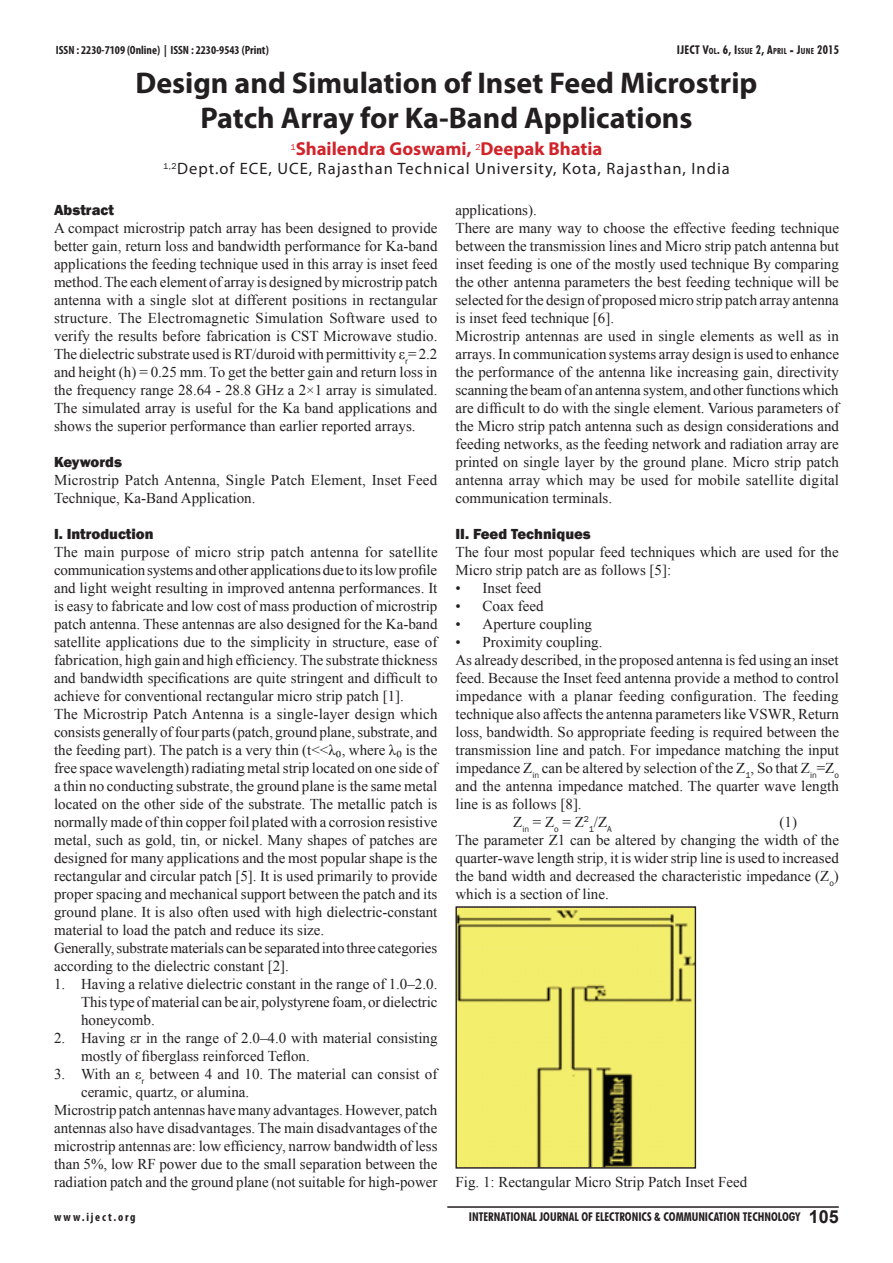
<style>
.page{position:relative;width:893px;height:1263px;background:#fff}
.page>*{position:absolute;margin:0;border:0;box-sizing:border-box;transform-origin:0 0}
.t1{font:700 30px/34.5px "Myriad Pro";color:#231f20;text-align:center}
.t2{font:700 18.75px "Myriad Pro";color:#d1232a}
.t3{font:16.5px "Myriad Pro";letter-spacing:.06em;color:#231f20}
.t4{font:15px/18px "Times New Roman";color:#231f20}
.t5{font:800 15px "Franklin Gothic";color:#231f20}
.t6{font:700 condensed 12px "Futura BT";color:#231f20}
.t7{font:700 condensed 12px "Myriad Pro";color:#231f20}
.t8{font:700 condensed 12px "Futura BT";letter-spacing:.02em;color:#231f20}
.t9{font:700 condensed 12px "Myriad Pro";letter-spacing:.15em;color:#231f20}
.t10{font:8.7px "Franklin Gothic";color:#231f20}
.s1{font-family:"Cambria Math"}
.s2{font-size:8.4px}
.s3{font-family:"Arial";font-stretch:normal;font-size:18px}
</style>
<div class="page">
<hr style="left:447px;top:1206px;width:392px;height:2px;background:#231f20">
<img style="left:457px;top:908px;width:237px;height:259px">
<div style="left:455px;top:906px;width:241px;height:263px;border:1px solid #231f20"></div>
<p class="t7" style="left:56px;top:43px;width:214px">ISSN : 2230-7109 (Online) | ISSN : 2230-9543 (Print)</p>
<h1 class="t1" style="left:135px;top:65px;width:624px">Design and Simulation of Inset Feed Microstrip<br>Patch Array for Ka-Band Applications</h1>
<p class="t2" style="left:291px;top:136px;width:313px"><sup>1</sup>Shailendra Goswami, <sup>2</sup>Deepak Bhatia</p>
<p class="t3" style="left:163px;top:159px;width:568px"><sup>1,2</sup>Dept.of ECE, UCE, Rajasthan Technical University, Kota, Rajasthan, India</p>
<p class="t5" style="left:54px;top:200px;width:61px">Abstract</p>
<p class="t4" style="left:54px;top:218px;width:385px;text-align:justify">A compact microstrip patch array has been designed to provide better gain, return loss and bandwidth performance for Ka-band applications the feeding technique used in this array is inset feed method. The each element of array is designed by microstrip patch antenna with a single slot at different positions in rectangular structure. The Electromagnetic Simulation Software used to verify the results before fabrication is CST Microwave studio.<br>The dielectric substrate used is RT/duroid with permittivity ε<sub>r</sub>= 2.2 and height (h) = 0.25 mm. To get the better gain and return loss in the frequency range 28.64 - 28.8 GHz a 2×1 array is simulated.<br>The simulated array is useful for the Ka band applications and shows the superior performance than earlier reported arrays.</p>
<p class="t5" style="left:54px;top:452px;width:69px">Keywords</p>
<p class="t4" style="left:54px;top:470px;width:385px">Microstrip Patch Antenna, Single Patch Element, Inset Feed<br>Technique, Ka-Band Application.</p>
<p class="t5" style="left:54px;top:524px;width:101px">I. Introduction</p>
<p class="t4" style="left:54px;top:542px;width:385px">The main purpose of micro strip patch antenna for satellite communication systems and other applications due to its low profile and light weight resulting in improved antenna performances. It is easy to fabricate and low cost of mass production of microstrip patch antenna. These antennas are also designed for the Ka-band satellite applications due to the simplicity in structure, ease of fabrication, high gain and high efficiency. The substrate thickness and bandwidth specifications are quite stringent and difficult to achieve for conventional rectangular micro strip patch [1].<br>The Microstrip Patch Antenna is a single-layer design which consists generally of four parts (patch, ground plane, substrate, and the feeding part). The patch is a very thin (t&lt;&lt;λ<span class="s1">₀</span>, where λ<span class="s1">₀</span> is the free space wavelength) radiating metal strip located on one side of a thin no conducting substrate, the ground plane is the same metal located on the other side of the substrate. The metallic patch is normally made of thin copper foil plated with a corrosion resistive metal, such as gold, tin, or nickel. Many shapes of patches are designed for many applications and the most popular shape is the rectangular and circular patch [5]. It is used primarily to provide proper spacing and mechanical support between the patch and its ground plane. It is also often used with high dielectric-constant material to load the patch and reduce its size.<br>Generally, substrate materials can be separated into three categories according to the dielectric constant [2].</p>
<p class="t4" style="left:81px;top:974px;width:358px;text-align:justify;text-indent:-27px">1. Having a relative dielectric constant in the range of 1.0–2.0.<br>This type of material can be air, polystyrene foam, or dielectric honeycomb.</p>
<p class="t4" style="left:81px;top:1028px;width:358px;text-indent:-27px">2. Having εr in the range of 2.0–4.0 with material consisting mostly of fiberglass reinforced Teflon.</p>
<p class="t4" style="left:54px;top:1064px;width:385px">3. With an ε<sub>r</sub> between 4 and 10. The material can consist of</p>
<p class="t4" style="left:81px;top:1082px;width:170px">ceramic, quartz, or alumina.</p>
<p class="t4" style="left:54px;top:1100px;width:385px">Microstrip patch antennas have many advantages. However, patch</p>
<p class="t4" style="left:54px;top:1118px;width:385px">antennas also have disadvantages. The main disadvantages of the</p>
<p class="t4" style="left:54px;top:1136px;width:385px">microstrip antennas are: low efficiency, narrow bandwidth of less</p>
<p class="t4" style="left:54px;top:1154px;width:385px">than 5%, low RF power due to the small separation between the</p>
<p class="t4" style="left:54px;top:1172px;width:385px">radiation patch and the ground plane (not suitable for high-power</p>
<p class="t8" style="left:677px;top:42px;width:164px">IJECT V<span class="s2">OL</span>. 6, I<span class="s2">SSUE</span> 2, A<span class="s2">PRIL</span> - J<span class="s2">UNE</span> 2015</p>
<p class="t4" style="left:455px;top:200px;width:385px">applications).<br>There are many way to choose the effective feeding technique between the transmission lines and Micro strip patch antenna but inset feeding is one of the mostly used technique By comparing the other antenna parameters the best feeding technique will be selected for the design of proposed micro strip patch array antenna is inset feed technique [6].<br>Microstrip antennas are used in single elements as well as in arrays. In communication systems array design is used to enhance the performance of the antenna like increasing gain, directivity scanning the beam of an antenna system, and other functions which are difficult to do with the single element. Various parameters of the Micro strip patch antenna such as design considerations and feeding networks, as the feeding network and radiation array are printed on single layer by the ground plane. Micro strip patch antenna array which may be used for mobile satellite digital communication terminals.</p>
<p class="t5" style="left:455px;top:524px;width:137px">II. Feed Techniques</p>
<p class="t4" style="left:455px;top:542px;width:385px">The four most popular feed techniques which are used for the<br>Micro strip patch are as follows [5]:</p>
<p class="t4" style="left:455px;top:578px;width:87px">• Inset feed</p>
<p class="t4" style="left:455px;top:596px;width:90px">• Coax feed</p>
<p class="t4" style="left:455px;top:614px;width:138px">• Aperture coupling</p>
<p class="t4" style="left:455px;top:632px;width:149px">• Proximity coupling.</p>
<p class="t4" style="left:455px;top:650px;width:385px">As already described, in the proposed antenna is fed using an inset</p>
<p class="t4" style="left:455px;top:668px;width:385px">feed. Because the Inset feed antenna provide a method to control</p>
<p class="t4" style="left:455px;top:686px;width:385px">impedance with a planar feeding configuration. The feeding</p>
<p class="t4" style="left:455px;top:704px;width:385px">technique also affects the antenna parameters like VSWR, Return</p>
<p class="t4" style="left:455px;top:722px;width:385px">loss, bandwidth. So appropriate feeding is required between the</p>
<p class="t4" style="left:455px;top:740px;width:385px">transmission line and patch. For impedance matching the input</p>
<p class="t4" style="left:455px;top:758px;width:385px">impedance Z<sub>in</sub> can be altered by selection of the Z<sub>1</sub>, So that Z<sub>in</sub>=Z<sub>o</sub></p>
<p class="t4" style="left:455px;top:776px;width:385px">and the antenna impedance matched. The quarter wave length</p>
<p class="t4" style="left:455px;top:794px;width:128px">line is as follows [8].</p>
<p class="t4" style="left:513px;top:812px;width:77px">Z<sub>in</sub> = Z<sub>o</sub> = Z<sup>2</sup></p>
<p class="t10" style="left:589px;top:823px;width:25px">1<sup>/Z</sup>A</p>
<p class="t4" style="left:455px;top:812px;width:385px;text-indent:324px">(1)<br>The parameter Z1 can be altered by changing the width of the quarter-wave length strip, it is wider strip line is used to increased the band width and decreased the characteristic impedance (Z<sub>o</sub>) which is a section of line.</p>
<p class="t4" style="left:455px;top:1172px;width:293px">Fig. 1: Rectangular Micro Strip Patch Inset Feed</p>
<p class="t9" style="left:54px;top:1209px;width:83px">www.iject.org</p>
<p class="t6" style="left:469px;top:1210px;width:371px">INTERNATIONAL JOURNAL OF ELECTRONICS &amp; COMMUNICATION TECHNOLOGY <span class="s3">105</span></p>
</div>
